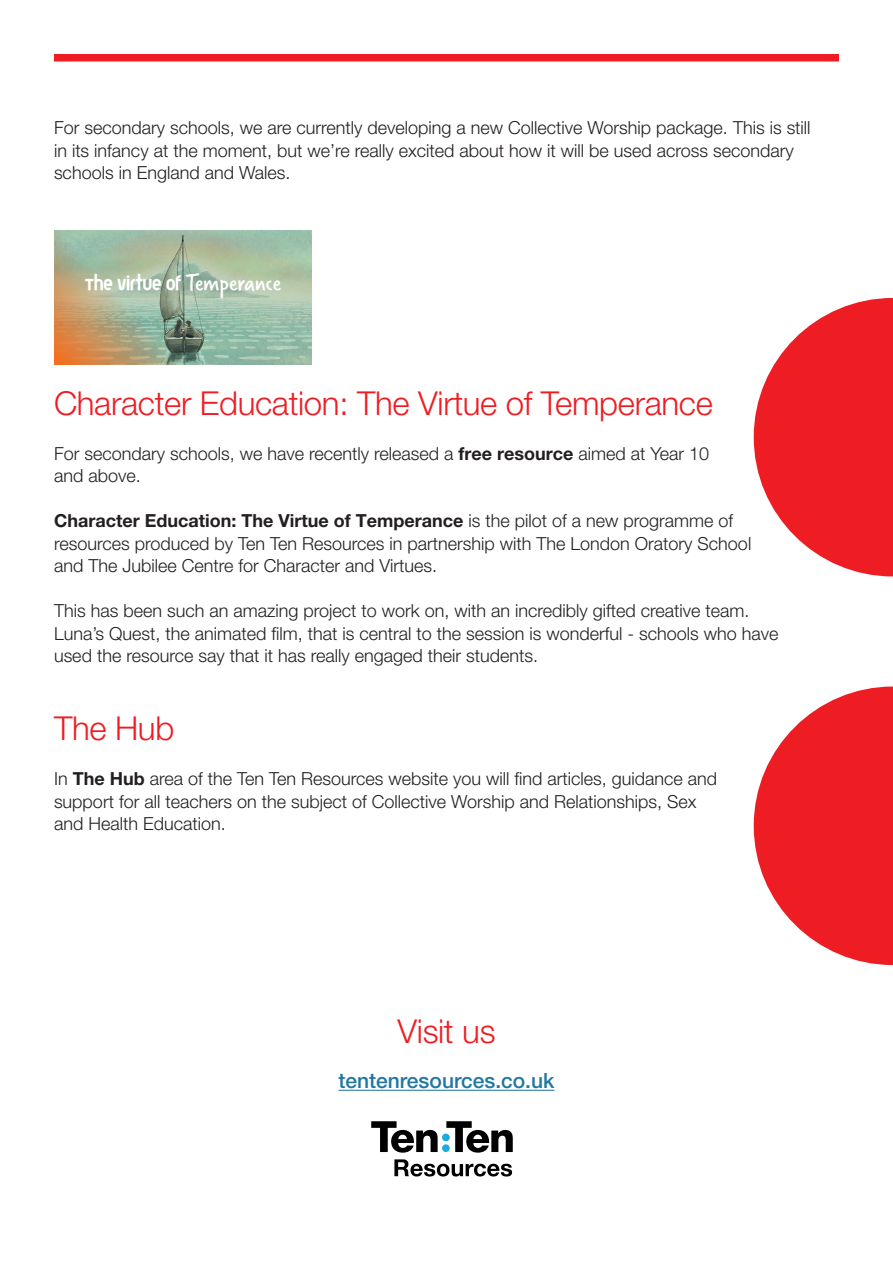
<style>
.page{position:relative;width:893px;height:1263px;background:#fff}
.page>*{position:absolute;margin:0;border:0;box-sizing:border-box;transform-origin:0 0}
.t1{font:300 33px "Helvetica Neue LT Pro";letter-spacing:-.01em;color:#ee1d23}
.t2{font:500 21px "Helvetica Neue LT Pro";color:#2177a1}
.t3{font:18.75px "Bayer Modern";color:#fff}
.t4{font:300 18px/22.5px "Helvetica Neue LT Pro";color:#231f20}
.t5{font:700 18px "Helvetica Neue LT Pro";color:#231f20}
.s1{font-family:"Verveine";font-size:25.5px}
.s2{font-weight:700}
.s3{font-weight:300}
</style>
<div class="page">
<div style="left:54px;top:54px;width:785px;height:8px;background:#ee1d23"></div>
<svg style="left:754px;top:686px;width:139px;height:279px"></svg>
<svg style="left:754px;top:298px;width:139px;height:278px"></svg>
<hr style="left:338px;top:1090px;width:216px;height:1px;background:#2177a1">
<svg style="left:54px;top:231px;width:258px;height:134px;background:#a4b296"></svg>
<div style="left:442px;top:1144px;width:8px;height:8px;background:#1aabe0;border-radius:50%"></div>
<svg style="left:371px;top:1121px;width:67px;height:32px"></svg>
<svg style="left:446px;top:1121px;width:67px;height:32px"></svg>
<div style="left:442px;top:1133px;width:8px;height:8px;background:#1aabe0;border-radius:50%"></div>
<svg style="left:394px;top:1159px;width:118px;height:17px"></svg>
<p class="t4" style="left:54px;top:116px;width:758px">For secondary schools, we are currently developing a new Collective Worship package. This is still in its infancy at the moment, but we’re really excited about how it will be used across secondary schools in England and Wales.</p>
<p class="t3" style="left:85px;top:273px;width:198px">THE VIRTUE OF <span class="s1">Temperance</span></p>
<p class="t1" style="left:54px;top:383px;width:660px">Character Education: The Virtue of Temperance</p>
<p class="t4" style="left:54px;top:442px;width:657px">For secondary schools, we have recently released a <span class="s2">free resource</span> aimed at Year 10</p>
<p class="t4" style="left:54px;top:464px;width:88px">and above.</p>
<p class="t5" style="left:54px;top:509px;width:681px">Character Education: The Virtue of Temperance <span class="s3">is the pilot of a new programme of</span></p>
<p class="t4" style="left:54px;top:532px;width:699px">resources produced by Ten Ten Resources in partnership with The London Oratory School</p>
<p class="t4" style="left:54px;top:554px;width:385px">and The Jubilee Centre for Character and Virtues.</p>
<p class="t4" style="left:54px;top:599px;width:697px">This has been such an amazing project to work on, with an incredibly gifted creative team.</p>
<p class="t4" style="left:54px;top:622px;width:726px">Luna’s Quest, the animated film, that is central to the session is wonderful - schools who have</p>
<p class="t4" style="left:54px;top:644px;width:486px">used the resource say that it has really engaged their students.</p>
<p class="t1" style="left:54px;top:708px;width:122px">The Hub</p>
<p class="t4" style="left:54px;top:767px;width:665px">In <span class="s2">The Hub</span> area of the Ten Ten Resources website you will find articles, guidance and</p>
<p class="t4" style="left:54px;top:790px;width:644px">support for all teachers on the subject of Collective Worship and Relationships, Sex</p>
<p class="t4" style="left:54px;top:812px;width:173px">and Health Education.</p>
<p class="t1" style="left:397px;top:1011px;width:100px">Visit us</p>
<p class="t2" style="left:338px;top:1068px;width:217px">tentenresources.co.uk</p>
</div>
